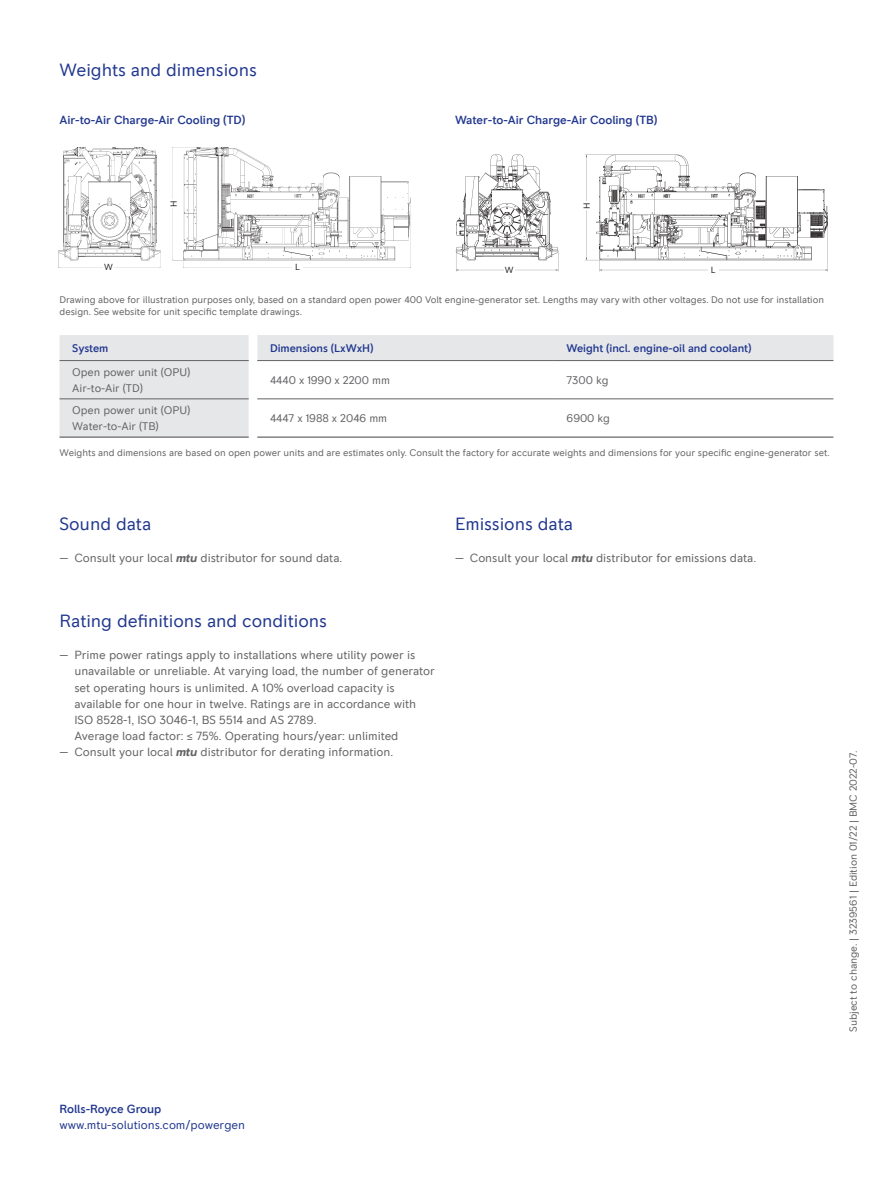
<style>
.page{position:relative;width:893px;height:1191px;background:#fff}
.page>*{position:absolute;margin:0;border:0;box-sizing:border-box;transform-origin:0 0}
.t1{font:18px "RR Pioneer";letter-spacing:-.005em;color:#21378f}
.t2{font:12px/16.2px "RR Pioneer";letter-spacing:-.005em;color:#636366}
.t3{font:500 12px "RR Pioneer";letter-spacing:-.005em;color:#21378f}
.t4{font:12px "RR Pioneer";letter-spacing:-.005em;color:#21378f}
.t5{font:11.25px/16.2px "RR Pioneer";letter-spacing:-.005em;color:#636366}
.t6{font:500 11.25px "RR Pioneer";letter-spacing:-.005em;color:#21378f}
.t7{font:10.5px "RR Pioneer";letter-spacing:-.005em;color:#636366}
.t8{font:9.75px/12.6px "RR Pioneer";letter-spacing:-.005em;color:#636366}
.t9{font:9px "RR Pioneer";color:#231f20}
.s1{font-weight:700;font-style:italic}
</style>
<div class="page">
<svg style="left:60px;top:335px;width:773px;height:101px"></svg>
<svg style="left:249px;top:335px;width:8px;height:101px"></svg>
<hr style="left:60px;top:360px;width:189px;height:1px;background:#636366">
<hr style="left:257px;top:360px;width:297px;height:1px;background:#636366">
<hr style="left:554px;top:360px;width:279px;height:1px;background:#636366">
<hr style="left:60px;top:398px;width:189px;height:1px;background:#636366">
<hr style="left:257px;top:398px;width:297px;height:1px;background:#636366">
<hr style="left:554px;top:398px;width:279px;height:1px;background:#636366">
<hr style="left:60px;top:436px;width:189px;height:2px;background:#636366">
<hr style="left:257px;top:436px;width:297px;height:2px;background:#636366">
<hr style="left:554px;top:436px;width:279px;height:2px;background:#636366">
<img style="left:58px;top:147px;width:353px;height:121px">
<div style="left:103px;top:262px;width:11px;height:9px;background:#fff"></div>
<div style="left:292px;top:262px;width:11px;height:9px;background:#fff"></div>
<div style="left:169px;top:199px;width:9px;height:9px;background:#fff"></div>
<img style="left:455px;top:154px;width:373px;height:118px">
<div style="left:504px;top:265px;width:10px;height:9px;background:#fff"></div>
<div style="left:708px;top:265px;width:11px;height:9px;background:#fff"></div>
<div style="left:582px;top:201px;width:9px;height:9px;background:#fff"></div>
<h1 class="t1" style="left:60px;top:59px;width:199px">Weights and dimensions</h1>
<p class="t3" style="left:60px;top:113px;width:187px">Air-to-Air Charge-Air Cooling (TD)</p>
<p class="t3" style="left:455px;top:113px;width:204px">Water-to-Air Charge-Air Cooling (TB)</p>
<p class="t9" style="left:168px;top:207px;width:8px;rotate:-90deg">H</p>
<p class="t9" style="left:104px;top:262px;width:10px">W</p>
<p class="t9" style="left:295px;top:262px;width:6px">L</p>
<p class="t9" style="left:582px;top:209px;width:8px;rotate:-90deg">H</p>
<p class="t9" style="left:505px;top:265px;width:10px">W</p>
<p class="t9" style="left:711px;top:265px;width:6px">L</p>
<p class="t8" style="left:60px;top:293px;width:766px">Drawing above for illustration purposes only, based on a standard open power 400 Volt engine-generator set. Lengths may vary with other voltages. Do not use for installation design. See website for unit specific template drawings.</p>
<p class="t6" style="left:72px;top:341px;width:38px">System</p>
<p class="t6" style="left:270px;top:341px;width:105px">Dimensions (LxWxH)</p>
<p class="t6" style="left:567px;top:341px;width:186px">Weight (incl. engine-oil and coolant)</p>
<p class="t5" style="left:72px;top:364px;width:120px">Open power unit (OPU)<br>Air-to-Air (TD)</p>
<p class="t5" style="left:270px;top:372px;width:122px">4440 x 1990 x 2200 mm</p>
<p class="t5" style="left:567px;top:372px;width:43px">7300 kg</p>
<p class="t5" style="left:72px;top:402px;width:120px">Open power unit (OPU)<br>Water-to-Air (TB)</p>
<p class="t5" style="left:270px;top:410px;width:119px">4447 x 1988 x 2046 mm</p>
<p class="t5" style="left:567px;top:410px;width:45px">6900 kg</p>
<p class="t8" style="left:60px;top:446px;width:772px">Weights and dimensions are based on open power units and are estimates only. Consult the factory for accurate weights and dimensions for your specific engine-generator set.</p>
<h1 class="t1" style="left:60px;top:513px;width:93px">Sound data</h1>
<p class="t2" style="left:60px;top:550px;width:284px">— Consult your local <span class="s1">mtu</span> distributor for sound data.</p>
<h1 class="t1" style="left:60px;top:610px;width:269px">Rating definitions and conditions</h1>
<p class="t2" style="left:74px;top:647px;width:362px;text-indent:-15px">— Prime power ratings apply to installations where utility power is unavailable or unreliable. At varying load, the number of generator set operating hours is unlimited. A 10% overload capacity is available for one hour in twelve. Ratings are in accordance with ISO 8528-1, ISO 3046-1, BS 5514 and AS 2789.<br>Average load factor: ≤ 75%. Operating hours/year: unlimited</p>
<p class="t2" style="left:60px;top:744px;width:335px">— Consult your local <span class="s1">mtu</span> distributor for derating information.</p>
<h1 class="t1" style="left:455px;top:513px;width:120px">Emissions data</h1>
<p class="t2" style="left:455px;top:550px;width:303px">— Consult your local <span class="s1">mtu</span> distributor for emissions data.</p>
<p class="t7" style="left:847px;top:1032px;width:283px;rotate:-90deg">Subject to change. | 3239561 | Edition 01/22 | BMC 2022-07.</p>
<p class="t3" style="left:60px;top:1101px;width:103px">Rolls-Royce Group</p>
<p class="t4" style="left:60px;top:1118px;width:187px">www.mtu-solutions.com/powergen</p>
</div>
